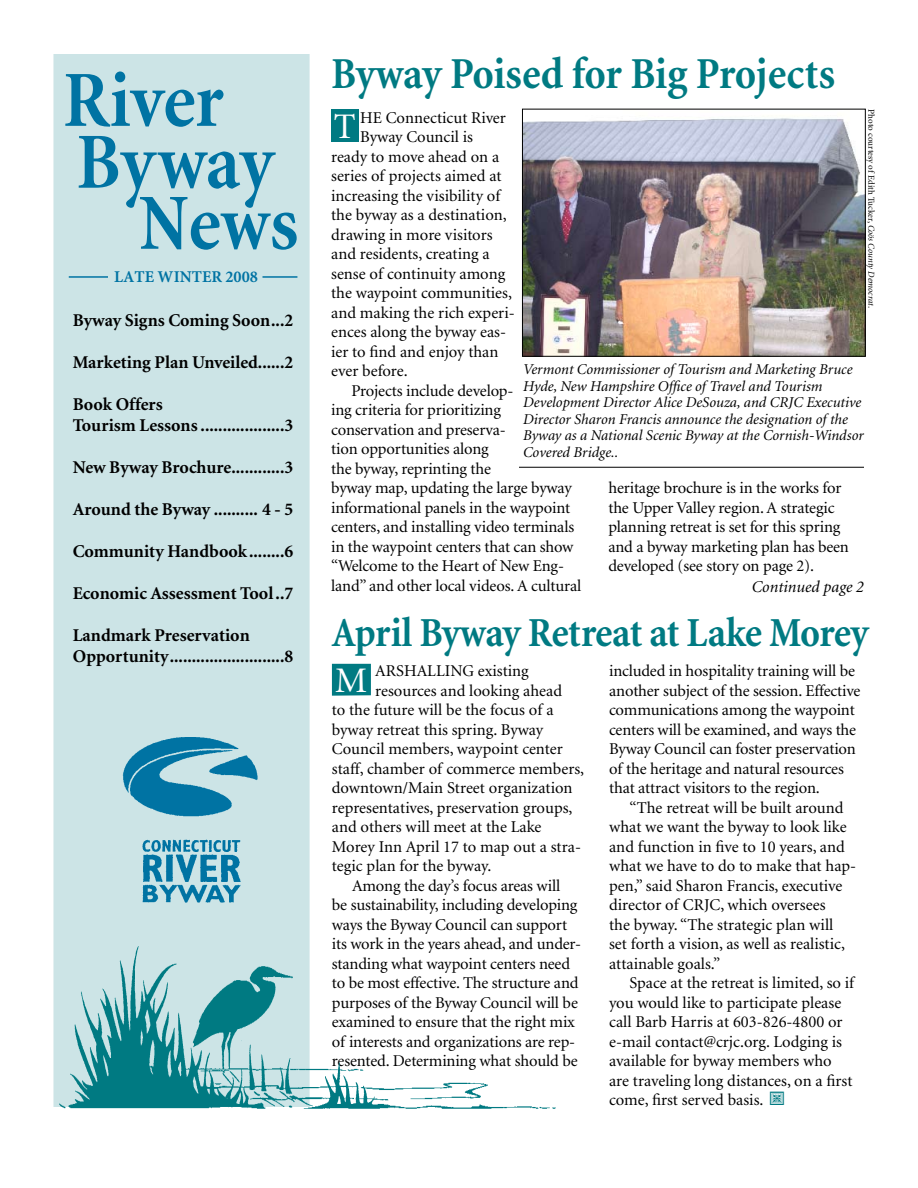
<style>
.page{position:relative;width:918px;height:1188px;background:#fff}
.page>*{position:absolute;margin:0;border:0;box-sizing:border-box;transform-origin:0 0}
.t1{font:81px/61.8px "Minion MM";color:#0073a3}
.t2{font:700 condensed 45px "Minion";letter-spacing:-.01em;color:#007a82}
.t3{font:700 condensed 42px "Minion";letter-spacing:-.02em;color:#007a82}
.t4{font:36px "Minion";color:#fff}
.t5{font:700 18px/21px "Minion";color:#000}
.t6{font:16.5px/19.5px "Minion";letter-spacing:-.01em;color:#000}
.t7{font:16.5px "Minion MM";color:#0073a3}
.t8{font:italic 16.5px "Minion";color:#000}
.t9{font:italic 15px/16.5px "Minion";color:#000}
.t10{font:9px "Minion";color:#000}
.s1{font-style:italic}
</style>
<div class="page">
<div style="left:54px;top:55px;width:255px;height:1051px;background:#cce4e6"></div>
<div style="left:53px;top:54px;width:257px;height:1053px;border:2px solid #cce4e6"></div>
<img style="left:54px;top:917px;width:502px;height:192px">
<img style="left:123px;top:737px;width:134px;height:165px">
<hr style="left:69px;top:276px;width:228px;height:2px;background:#0073a3">
<div style="left:109px;top:270px;width:153px;height:18px;background:#cce4e6"></div>
<div style="left:332px;top:664px;width:39px;height:32px;background:#007a82"></div>
<div style="left:331px;top:109px;width:27px;height:33px;background:#007a82"></div>
<img style="left:524px;top:118px;width:340px;height:237px">
<div style="left:522px;top:109px;width:344px;height:248px;border:1px solid #000"></div>
<hr style="left:519px;top:467px;width:345px;height:1px;background:#000">
<h1 class="t1" style="left:63px;top:71px;width:213px">River<br>Byway</h1>
<h1 class="t1" style="left:139px;top:194px;width:161px">News</h1>
<p class="t7" style="left:114px;top:269px;width:145px">Late Winter 2008</p>
<p class="t5" style="left:73px;top:311px;width:222px">Byway Signs Coming Soon...2</p>
<p class="t5" style="left:73px;top:353px;width:222px">Marketing Plan Unveiled......2</p>
<p class="t5" style="left:73px;top:395px;width:222px">Book Offers<br>Tourism Lessons ...................3</p>
<p class="t5" style="left:73px;top:458px;width:222px">New Byway Brochure............3</p>
<p class="t5" style="left:73px;top:500px;width:222px">Around the Byway .......... 4 - 5</p>
<p class="t5" style="left:73px;top:542px;width:222px">Community Handbook........6</p>
<p class="t5" style="left:73px;top:584px;width:222px">Economic Assessment Tool..7</p>
<p class="t5" style="left:73px;top:626px;width:222px">Landmark Preservation<br>Opportunity..........................8</p>
<h2 class="t2" style="left:331px;top:49px;width:506px">Byway Poised for Big Projects</h2>
<h3 class="t4" style="left:334px;top:108px;width:23px">T</h3>
<p class="t10" style="left:876px;top:109px;width:200px;rotate:90deg">Photo courtesy of Edith Tucker, <span class="s1">Coös County Democrat</span>.</p>
<p class="t6" style="left:360px;top:108px;width:147px">he Connecticut River</p>
<p class="t6" style="left:360px;top:128px;width:114px">Byway Council is</p>
<p class="t6" style="left:331px;top:147px;width:170px">ready to move ahead on a</p>
<p class="t6" style="left:331px;top:167px;width:172px">series of projects aimed at</p>
<p class="t6" style="left:331px;top:186px;width:171px">increasing the visibility of</p>
<p class="t6" style="left:331px;top:206px;width:177px">the byway as a destination,</p>
<p class="t6" style="left:331px;top:225px;width:163px">drawing in more visitors</p>
<p class="t6" style="left:331px;top:245px;width:160px">and residents, creating a</p>
<p class="t6" style="left:331px;top:264px;width:176px">sense of continuity among</p>
<p class="t6" style="left:331px;top:284px;width:182px">the waypoint communities,</p>
<p class="t6" style="left:331px;top:303px;width:185px">and making the rich experi-</p>
<p class="t6" style="left:331px;top:323px;width:176px">ences along the byway eas-</p>
<p class="t6" style="left:331px;top:342px;width:169px">ier to find and enjoy than</p>
<p class="t6" style="left:331px;top:362px;width:78px">ever before.</p>
<p class="t6" style="left:351px;top:381px;width:164px">Projects include develop-</p>
<p class="t6" style="left:331px;top:401px;width:171px">ing criteria for prioritizing</p>
<p class="t6" style="left:331px;top:420px;width:176px">conservation and preserva-</p>
<p class="t6" style="left:331px;top:440px;width:159px">tion opportunities along</p>
<p class="t6" style="left:331px;top:459px;width:161px">the byway, reprinting the</p>
<p class="t6" style="left:331px;top:479px;width:242px">byway map, updating the large byway</p>
<p class="t6" style="left:331px;top:498px;width:241px">informational panels in the waypoint</p>
<p class="t6" style="left:331px;top:518px;width:244px">centers, and installing video terminals</p>
<p class="t6" style="left:331px;top:537px;width:244px">in the waypoint centers that can show</p>
<p class="t6" style="left:331px;top:557px;width:234px">“Welcome to the Heart of New Eng-</p>
<p class="t6" style="left:331px;top:576px;width:252px">land” and other local videos. A cultural</p>
<p class="t9" style="left:523px;top:362px;width:342px">Vermont Commissioner of Tourism and Marketing Bruce Hyde, New Hampshire Office of Travel and Tourism Development Director Alice DeSouza, and CRJC Executive Director Sharon Francis announce the designation of the Byway as a National Scenic Byway at the Cornish-Windsor Covered Bridge..</p>
<p class="t6" style="left:608px;top:479px;width:242px">heritage brochure is in the works for the Upper Valley region. A strategic planning retreat is set for this spring and a byway marketing plan has been developed (see story on page 2).</p>
<p class="t8" style="left:752px;top:578px;width:114px">Continued page 2</p>
<h3 class="t3" style="left:331px;top:610px;width:539px">April Byway Retreat at Lake Morey</h3>
<p class="t6" style="left:375px;top:662px;width:155px">arshalling existing</p>
<p class="t6" style="left:375px;top:681px;width:188px">resources and looking ahead</p>
<p class="t6" style="left:332px;top:701px;width:223px">to the future will be the focus of a</p>
<p class="t6" style="left:332px;top:720px;width:213px">byway retreat this spring. Byway</p>
<p class="t6" style="left:332px;top:740px;width:232px">Council members, waypoint center</p>
<p class="t6" style="left:332px;top:759px;width:254px">staff, chamber of commerce members,</p>
<p class="t6" style="left:332px;top:779px;width:242px">downtown/Main Street organization</p>
<p class="t6" style="left:332px;top:798px;width:242px">representatives, preservation groups,</p>
<p class="t6" style="left:332px;top:818px;width:211px">and others will meet at the Lake</p>
<p class="t6" style="left:332px;top:837px;width:251px">Morey Inn April 17 to map out a stra-</p>
<p class="t6" style="left:332px;top:857px;width:161px">tegic plan for the byway.</p>
<p class="t6" style="left:332px;top:876px;width:230px">Among the day’s focus areas will</p>
<p class="t6" style="left:332px;top:896px;width:247px">be sustainability, including developing</p>
<p class="t6" style="left:332px;top:915px;width:237px">ways the Byway Council can support</p>
<p class="t6" style="left:332px;top:935px;width:251px">its work in the years ahead, and under-</p>
<p class="t6" style="left:332px;top:954px;width:240px">standing what waypoint centers need</p>
<p class="t6" style="left:332px;top:974px;width:248px">to be most effective. The structure and</p>
<p class="t6" style="left:332px;top:993px;width:247px">purposes of the Byway Council will be</p>
<p class="t6" style="left:332px;top:1013px;width:245px">examined to ensure that the right mix</p>
<p class="t6" style="left:332px;top:1032px;width:245px">of interests and organizations are rep-</p>
<p class="t6" style="left:332px;top:1052px;width:247px">resented. Determining what should be</p>
<h3 class="t4" style="left:335px;top:663px;width:34px">M</h3>
<p class="t6" style="left:609px;top:662px;width:253px">included in hospitality training will be another subject of the session. Effective communications among the waypoint centers will be examined, and ways the Byway Council can foster preservation of the heritage and natural resources that attract visitors to the region.</p>
<p class="t6" style="left:609px;top:798px;width:249px;text-indent:20px">“The retreat will be built around what we want the byway to look like and function in five to 10 years, and what we have to do to make that hap&shy;pen,” said Sharon Francis, executive director of CRJC, which oversees<br>the byway. “The strategic plan will<br>set forth a vision, as well as realistic, attainable goals.”<br>Space at the retreat is limited, so if you would like to participate please call Barb Harris at 603-826-4800 or e-mail contact@crjc.org. Lodging is available for byway members who<br>are traveling long distances, on a first come, first served basis.</p>
</div>
